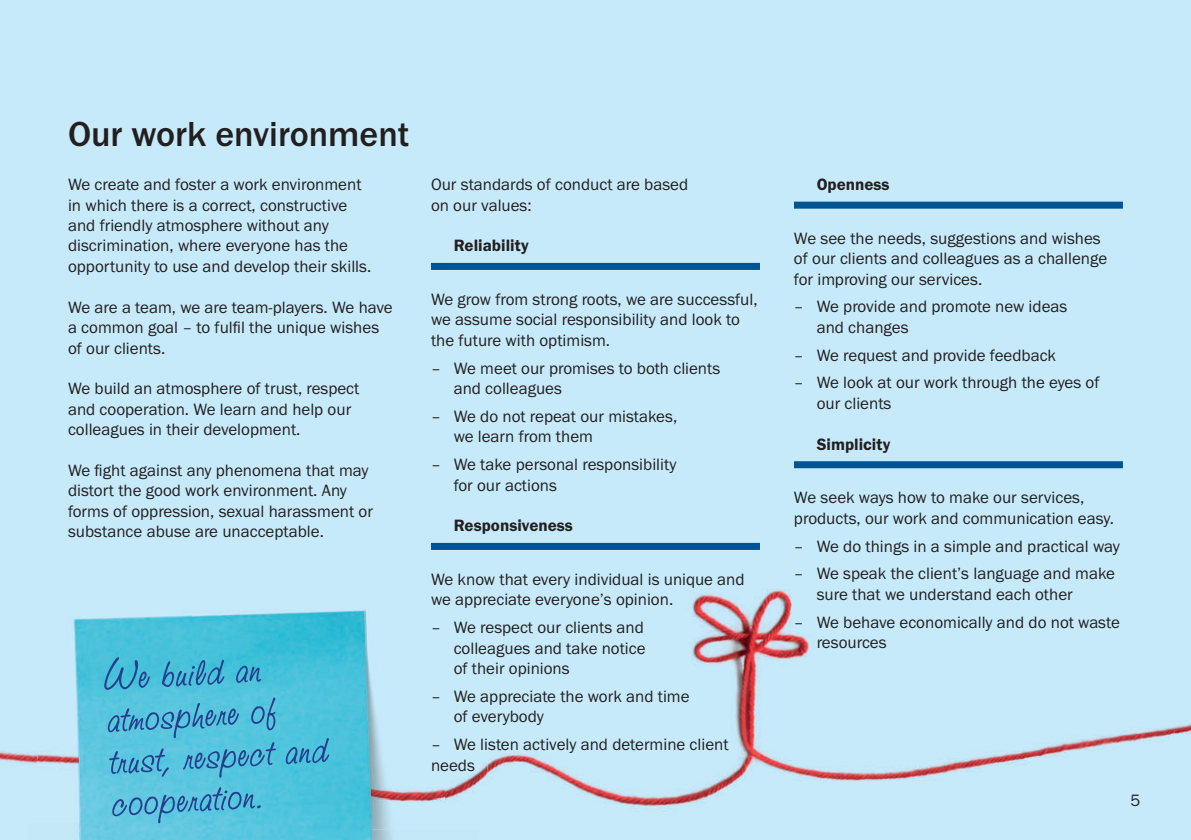
<style>
.page{position:relative;width:1191px;height:840px;background:#fff}
.page>*{position:absolute;margin:0;border:0;box-sizing:border-box;transform-origin:0 0}
.t1{font:48px/42px "Studio Script Itc DCE Alter";color:#253f8e}
.t2{font:500 36px "Franklin Got Itc TOT";color:#231f20}
.t3{font:17px/20.4px "Franklin Got Itc TOT Boo";color:#231f20}
.t4{font:17px "Franklin Got Itc TOT Dem";color:#231f20}
</style>
<div class="page">
<div style="left:0;top:0;width:1191px;height:839px;background:#c6eafa"></div>
<img style="left:506px;top:589px;width:685px;height:221px">
<img style="left:29px;top:619px;width:46px;height:145px">
<img style="left:353px;top:610px;width:90px;height:219px">
<img style="left:443px;top:755px;width:63px;height:47px">
<img style="left:75px;top:611px;width:299px;height:228px">
<div style="left:431px;top:263px;width:329px;height:7px;background:#005492"></div>
<div style="left:431px;top:542px;width:329px;height:7px;background:#005492"></div>
<div style="left:794px;top:201px;width:329px;height:7px;background:#005492"></div>
<div style="left:794px;top:461px;width:329px;height:7px;background:#005492"></div>
<h2 class="t2" style="left:68px;top:120px;width:343px">Our work environment</h2>
<p class="t3" style="left:68px;top:176px;width:305px">We create and foster a work environment in which there is a correct, constructive and friendly atmosphere without any discrimination, where everyone has the opportunity to use and develop their skills.</p>
<p class="t3" style="left:68px;top:298px;width:326px">We are a team, we are team-players. We have a common goal – to fulfil the unique wishes of our clients.</p>
<p class="t3" style="left:68px;top:380px;width:293px">We build an atmosphere of trust, respect and cooperation. We learn and help our colleagues in their development.</p>
<p class="t3" style="left:68px;top:461px;width:306px">We fight against any phenomena that may distort the good work environment. Any forms of oppression, sexual harassment or substance abuse are unacceptable.</p>
<h1 class="t1" style="left:103px;top:651px;width:222px;rotate:-3deg">We build an atmosphere of trust, respect and cooperation.</h1>
<p class="t3" style="left:431px;top:176px;width:259px">Our standards of conduct are based on our values:</p>
<p class="t4" style="left:454px;top:239px;width:76px">Reliability</p>
<p class="t3" style="left:431px;top:290px;width:328px">We grow from strong roots, we are successful, we assume social responsibility and look to the future with optimism.</p>
<p class="t3" style="left:454px;top:359px;width:268px;text-indent:-23px">– We meet our promises to both clients and colleagues</p>
<p class="t3" style="left:454px;top:407px;width:225px;text-indent:-23px">– We do not repeat our mistakes, we learn from them</p>
<p class="t3" style="left:454px;top:455px;width:224px;text-indent:-23px">– We take personal responsibility for our actions</p>
<p class="t4" style="left:454px;top:518px;width:121px">Responsiveness</p>
<p class="t3" style="left:431px;top:570px;width:315px">We know that every individual is unique and we appreciate everyone’s opinion.</p>
<p class="t3" style="left:454px;top:618px;width:193px;text-align:justify;text-indent:-23px">– We respect our clients and colleagues and take notice of their opinions</p>
<p class="t3" style="left:454px;top:687px;width:237px;text-indent:-23px">– We appreciate the work and time of everybody</p>
<p class="t3" style="left:431px;top:735px;width:299px">– We listen actively and determine client needs</p>
<p class="t4" style="left:816px;top:178px;width:74px">Openness</p>
<p class="t3" style="left:794px;top:229px;width:315px">We see the needs, suggestions and wishes of our clients and colleagues as a challenge for improving our services.</p>
<p class="t3" style="left:816px;top:298px;width:252px;text-indent:-23px">– We provide and promote new ideas and changes</p>
<p class="t3" style="left:794px;top:346px;width:264px">– We request and provide feedback</p>
<p class="t3" style="left:816px;top:374px;width:284px;text-indent:-23px">– We look at our work through the eyes of our clients</p>
<p class="t4" style="left:816px;top:437px;width:75px">Simplicity</p>
<p class="t3" style="left:794px;top:488px;width:322px">We seek ways how to make our services, products, our work and communication easy.</p>
<p class="t3" style="left:794px;top:537px;width:327px">– We do things in a simple and practical way</p>
<p class="t3" style="left:816px;top:564px;width:300px;text-indent:-23px">– We speak the client’s language and make sure that we understand each other</p>
<p class="t3" style="left:816px;top:613px;width:305px;text-indent:-23px">– We behave economically and do not waste resources</p>
<p class="t3" style="left:1130px;top:791px;width:11px">5</p>
</div>
